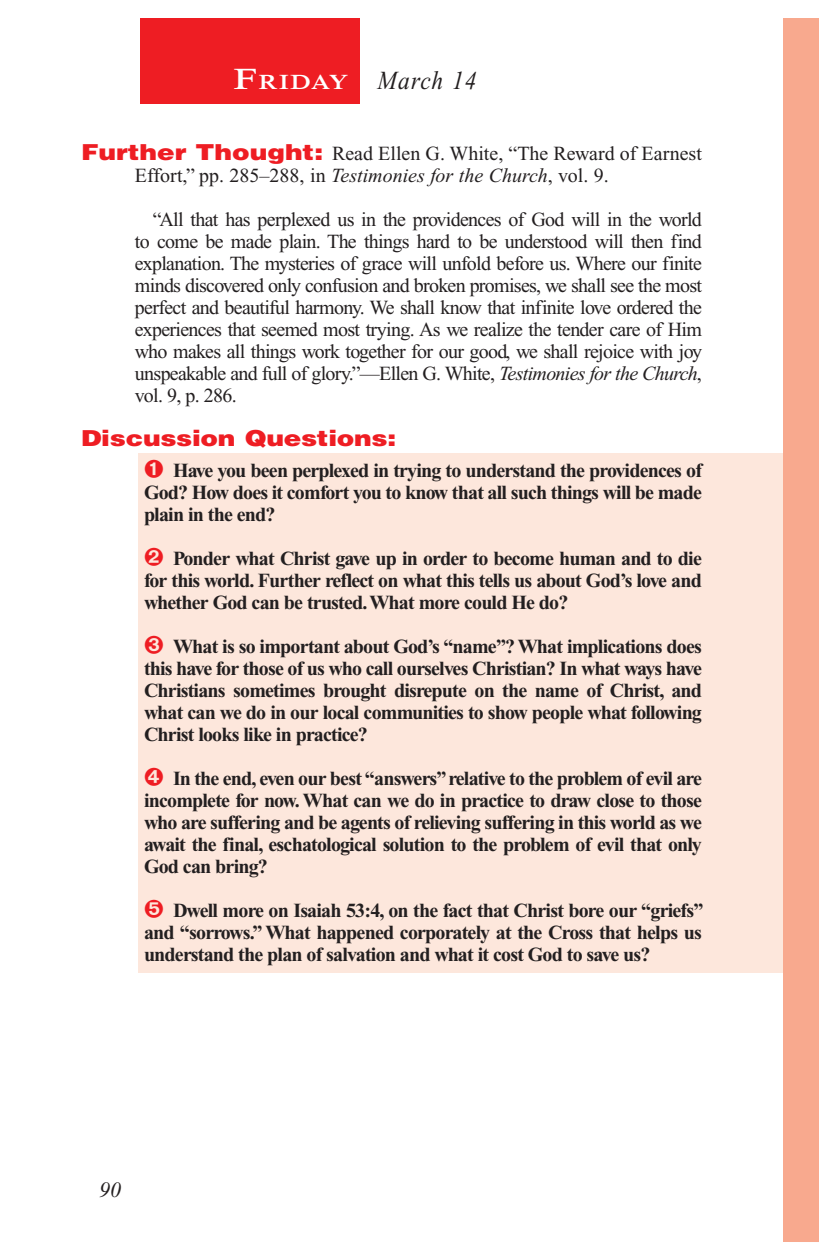
<style>
.page{position:relative;width:819px;height:1260px;background:#fff}
.page>*{position:absolute;margin:0;border:0;box-sizing:border-box;transform-origin:0 0}
.Lesson_Dates{font:italic 26px "Times New Roman PS Std";letter-spacing:.05em;color:#231f20;scale:.9 1}
.Question{font:900 22px "Helvetica LT Std";letter-spacing:-.01em;color:#ee1d23;scale:1.2 1}
.t1{font:italic 22px "Times New Roman PS Std";color:#231f20}
.Daily_Header{font:600 21px "Times NRMT Std";letter-spacing:.035em;color:#fff;scale:1.1 1}
.Numbered_Bullet_List{font:700 20px/22px "Times New Roman PS Std";letter-spacing:-.04em;color:#231f20;text-align:justify}
.Body_SB{font:20px/22px "Times New Roman PS Std";letter-spacing:-.035em;color:#231f20}
.Question_NO_SB{font:20px/22px "Times New Roman PS Std";color:#231f20}
.s1{font-size:30px}
.s2{font-family:"Helvetica LT Std";font-weight:900;font-size:22px;color:#ee1d23}
.s3{font-style:italic}
</style>
<div class="page">
<div style="left:783px;top:18px;width:36px;height:1224px;background:#f8a98e"></div>
<div style="left:140px;top:18px;width:220px;height:86px;background:#ee1d23"></div>
<div style="left:139px;top:453px;width:644px;height:520px;background:#fde7dc"></div>
<p class="Daily_Header" style="left:234px;top:70px;width:106px"><span class="s1">F</span>riday</p>
<p class="Lesson_Dates" style="left:378px;top:66px;width:112px">March 14</p>
<p class="Question_NO_SB" style="left:135px;top:142px;width:569px;text-indent:-54px"><span class="s2">Further Thought:</span> Read Ellen G. White, “The Reward of Earnest<br>Effort,” pp. 285–288, in <span class="s3">Testimonies for the Church</span>, vol. 9.</p>
<p class="Body_SB" style="left:135px;top:208px;width:569px;text-indent:18px">“All that has perplexed us in the providences of God will in the world to come be made plain. The things hard to be understood will then find explanation. The mysteries of grace will unfold before us. Where our finite minds discovered only confusion and broken promises, we shall see the most perfect and beautiful harmony. We shall know that infinite love ordered the experiences that seemed most trying. As we realize the tender care of Him who makes all things work together for our good, we shall rejoice with joy unspeakable and full of glory.”—Ellen G. White, <span class="s3">Testimonies for the Church</span>, vol. 9, p. 286.</p>
<p class="Question" style="left:81px;top:424px;width:264px">Discussion Questions:</p>
<p class="Numbered_Bullet_List" style="left:144px;top:459px;width:560px;text-indent:29px">Have you been perplexed in trying to understand the providences of God? How does it comfort you to know that all such things will be made plain in the end?</p>
<p class="Numbered_Bullet_List" style="left:144px;top:547px;width:559px;text-indent:29px">Ponder what Christ gave up in order to become human and to die for this world. Further reflect on what this tells us about God’s love and whether God can be trusted. What more could He do?</p>
<p class="Numbered_Bullet_List" style="left:144px;top:635px;width:559px;text-indent:29px">What is so important about God’s “name”? What implications does this have for those of us who call ourselves Christian? In what ways have Christians sometimes brought disrepute on the name of Christ, and what can we do in our local communities to show people what following Christ looks like in practice?</p>
<p class="Numbered_Bullet_List" style="left:144px;top:767px;width:559px;text-indent:29px">In the end, even our best “answers” relative to the problem of evil are incomplete for now. What can we do in practice to draw close to those who are suffering and be agents of relieving suffering in this world as we await the final, eschatological solution to the problem of evil that only God can bring?</p>
<p class="Numbered_Bullet_List" style="left:144px;top:899px;width:561px;text-indent:29px">Dwell more on Isaiah 53:4, on the fact that Christ bore our “griefs” and “sorrows.” What happened corporately at the Cross that helps us understand the plan of salvation and what it cost God to save us?</p>
<p class="t1" style="left:99px;top:1178px;width:23px">90</p>
</div>
